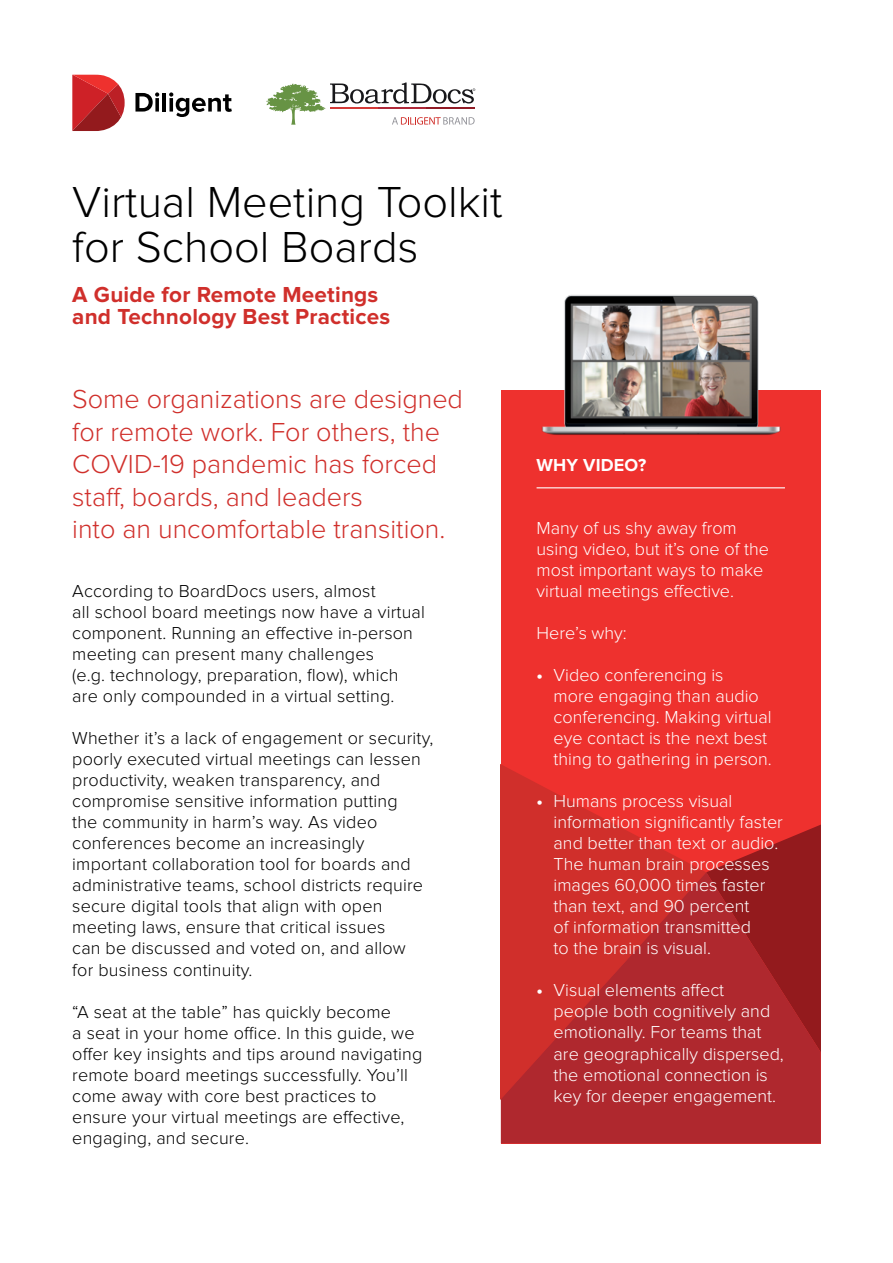
<style>
.page{position:relative;width:893px;height:1263px;background:#fff}
.page>*{position:absolute;margin:0;border:0;box-sizing:border-box;transform-origin:0 0}
.t1{font:300 45px/45px "Proxima Nova";color:#000}
.t2{font:300 27px/32.4px "Proxima Nova";color:#d02f2b}
.t3{font:700 22.5px/22.5px "Proxima Nova";letter-spacing:.01em;color:#d02f2b}
.t4{font:300 18px/21px "Proxima Nova";letter-spacing:.01em;color:#000}
.t5{font:300 18px/21px "Proxima Nova";color:#fff}
.t6{font:700 18px "Proxima Nova";letter-spacing:.01em;color:#fff}
.s1{font-weight:700}
</style>
<div class="page">
<div style="left:501px;top:390px;width:320px;height:753px;background:#ee312e"></div>
<svg style="left:707px;top:824px;width:114px;height:48px"></svg>
<svg style="left:501px;top:764px;width:204px;height:108px"></svg>
<svg style="left:501px;top:872px;width:320px;height:271px;background:#b4282b"></svg>
<img style="left:541px;top:295px;width:240px;height:140px">
<svg style="left:72px;top:74px;width:53px;height:57px;background:#c54043"></svg>
<svg style="left:135px;top:92px;width:24px;height:20px"></svg>
<svg style="left:155px;top:98px;width:4px;height:14px"></svg>
<hr style="left:162px;top:93px;width:4px;height:19px;background:#000">
<svg style="left:169px;top:92px;width:63px;height:25px"></svg>
<svg style="left:266px;top:82px;width:209px;height:43px"></svg>
<hr style="left:537px;top:487px;width:248px;height:1px;background:#fff">
<h1 class="t1" style="left:72px;top:180px;width:432px">Virtual Meeting Toolkit for School Boards</h1>
<p class="t3" style="left:72px;top:283px;width:319px">A Guide for Remote Meetings and Technology Best Practices</p>
<h2 class="t2" style="left:72px;top:383px;width:392px">Some organizations are designed for remote work. For others, the<br>COVID-19 pandemic has forced staff, boards, and leaders<br>into an uncomfortable transition.</h2>
<p class="t4" style="left:72px;top:581px;width:354px">According to BoardDocs users, almost<br>all school board meetings now have a virtual component. Running an effective in-person meeting can present many challenges<br>(e.g. technology, preparation, flow), which are only compounded in a virtual setting.</p>
<p class="t4" style="left:72px;top:728px;width:363px">Whether it’s a lack of engagement or security, poorly executed virtual meetings can lessen productivity, weaken transparency, and compromise sensitive information putting<br>the community in harm’s way. As video conferences become an increasingly important collaboration tool for boards and administrative teams, school districts require secure digital tools that align with open meeting laws, ensure that critical issues<br>can be discussed and voted on, and allow<br>for business continuity.</p>
<p class="t4" style="left:72px;top:1001px;width:352px">“A seat at the table” has quickly become<br>a seat in your home office. In this guide, we offer key insights and tips around navigating remote board meetings successfully. You’ll come away with core best practices to ensure your virtual meetings are effective, engaging, and secure.</p>
<p class="t6" style="left:537px;top:455px;width:111px">WHY VIDEO?</p>
<p class="t5" style="left:537px;top:518px;width:234px">Many of us shy away from using video, but it’s one of the most important ways to make virtual meetings effective.</p>
<p class="t5" style="left:537px;top:623px;width:92px">Here’s why:</p>
<p class="t5" style="left:554px;top:665px;width:220px;text-indent:-17px"><span class="s1">•</span> Video conferencing is<br>more engaging than audio conferencing. Making virtual eye contact is the next best thing to gathering in person.</p>
<p class="t5" style="left:554px;top:791px;width:231px;text-indent:-17px"><span class="s1">•</span> Humans process visual information significantly faster and better than text or audio.<br>The human brain processes images 60,000 times faster than text, and 90 percent<br>of information transmitted<br>to the brain is visual.</p>
<p class="t5" style="left:554px;top:980px;width:232px;text-indent:-17px"><span class="s1">•</span> Visual elements affect<br>people both cognitively and emotionally. For teams that are geographically dispersed, the emotional connection is key for deeper engagement.</p>
</div>
